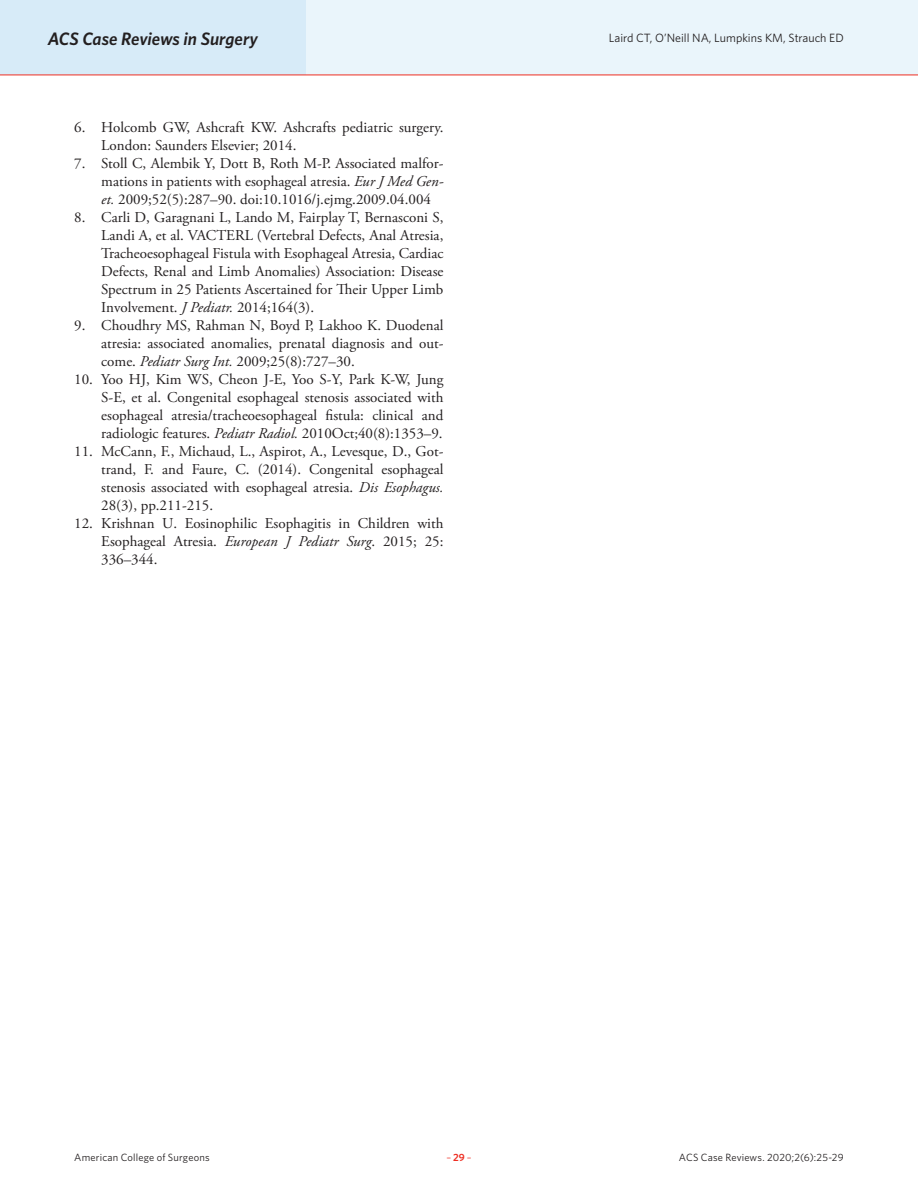
<style>
.page{position:relative;width:918px;height:1188px;background:#fff}
.page>*{position:absolute;margin:0;border:0;box-sizing:border-box;transform-origin:0 0}
.t1{font:italic 600 18px "Whitney";letter-spacing:-.005em;color:#231f20}
.t2{font:15px/18px "Adobe Garamond Pro";color:#231f20;text-align:justify}
.t3{font:12px "Whitney";color:#231f20}
.t4{font:10.5px "Whitney";letter-spacing:.015em;color:#231f20}
.t5{font:10.5px "Whitney";color:#ee2e22}
.s1{font-style:italic}
.s2{font-weight:600}
</style>
<div class="page">
<div style="left:0;top:0;width:918px;height:75px;background:#eaf5fb"></div>
<div style="left:0;top:0;width:306px;height:75px;background:#d7ebf8"></div>
<hr style="left:0;top:75px;width:918px;height:1px;background:#ee2e22">
<p class="t1" style="left:48px;top:26px;width:212px">ACS Case Reviews in Surgery</p>
<p class="t3" style="left:609px;top:30px;width:236px">Laird CT, O’Neill NA, Lumpkins KM, Strauch ED</p>
<p class="t2" style="left:101px;top:119px;width:344px;text-indent:-27px">6. Holcomb GW, Ashcraft KW. Ashcrafts pediatric surgery.<br>London: Saunders Elsevier; 2014.</p>
<p class="t2" style="left:101px;top:155px;width:344px;text-indent:-27px">7. Stoll C, Alembik Y, Dott B, Roth M-P. Associated malfor&shy;mations in patients with esophageal atresia. <span class="s1">Eur J Med Gen&shy;et.</span> 2009;52(5):287–90. doi:10.1016/j.ejmg.2009.04.004</p>
<p class="t2" style="left:101px;top:209px;width:344px;text-indent:-27px">8. Carli D, Garagnani L, Lando M, Fairplay T, Bernasconi S, Landi A, et al. VACTERL (Vertebral Defects, Anal Atresia, Tracheoesophageal Fistula with Esophageal Atresia, Cardiac Defects, Renal and Limb Anomalies) Association: Disease Spectrum in 25 Patients Ascertained for Their Upper Limb Involvement. <span class="s1">J Pediatr.</span> 2014;164(3).</p>
<p class="t2" style="left:101px;top:317px;width:344px;text-indent:-27px">9. Choudhry MS, Rahman N, Boyd P, Lakhoo K. Duodenal atresia: associated anomalies, prenatal diagnosis and out&shy;come. <span class="s1">Pediatr Surg Int.</span> 2009;25(8):727–30.</p>
<p class="t2" style="left:101px;top:371px;width:344px;text-indent:-27px">10. Yoo HJ, Kim WS, Cheon J-E, Yoo S-Y, Park K-W, Jung S-E, et al. Congenital esophageal stenosis associated with esophageal atresia/tracheoesophageal fistula: clinical and radiologic features. <span class="s1">Pediatr Radiol.</span> 2010Oct;40(8):1353–9.</p>
<p class="t2" style="left:101px;top:443px;width:344px;text-indent:-27px">11. McCann, F., Michaud, L., Aspirot, A., Levesque, D., Got&shy;trand, F. and Faure, C. (2014). Congenital esophageal stenosis associated with esophageal atresia. <span class="s1">Dis Esophagus.<br></span>28(3), pp.211-215.</p>
<p class="t2" style="left:101px;top:515px;width:344px;text-indent:-27px">12. Krishnan U. Eosinophilic Esophagitis in Children with Esophageal Atresia. <span class="s1">European J Pediatr Surg</span>. 2015; 25:<br>336–344.</p>
<p class="t4" style="left:74px;top:1150px;width:137px">American College of Surgeons</p>
<p class="t5" style="left:446px;top:1150px;width:27px">–<span class="s2">29</span>–</p>
<p class="t4" style="left:679px;top:1150px;width:166px">ACS Case Reviews. 2020;2(6):25-29</p>
</div>
